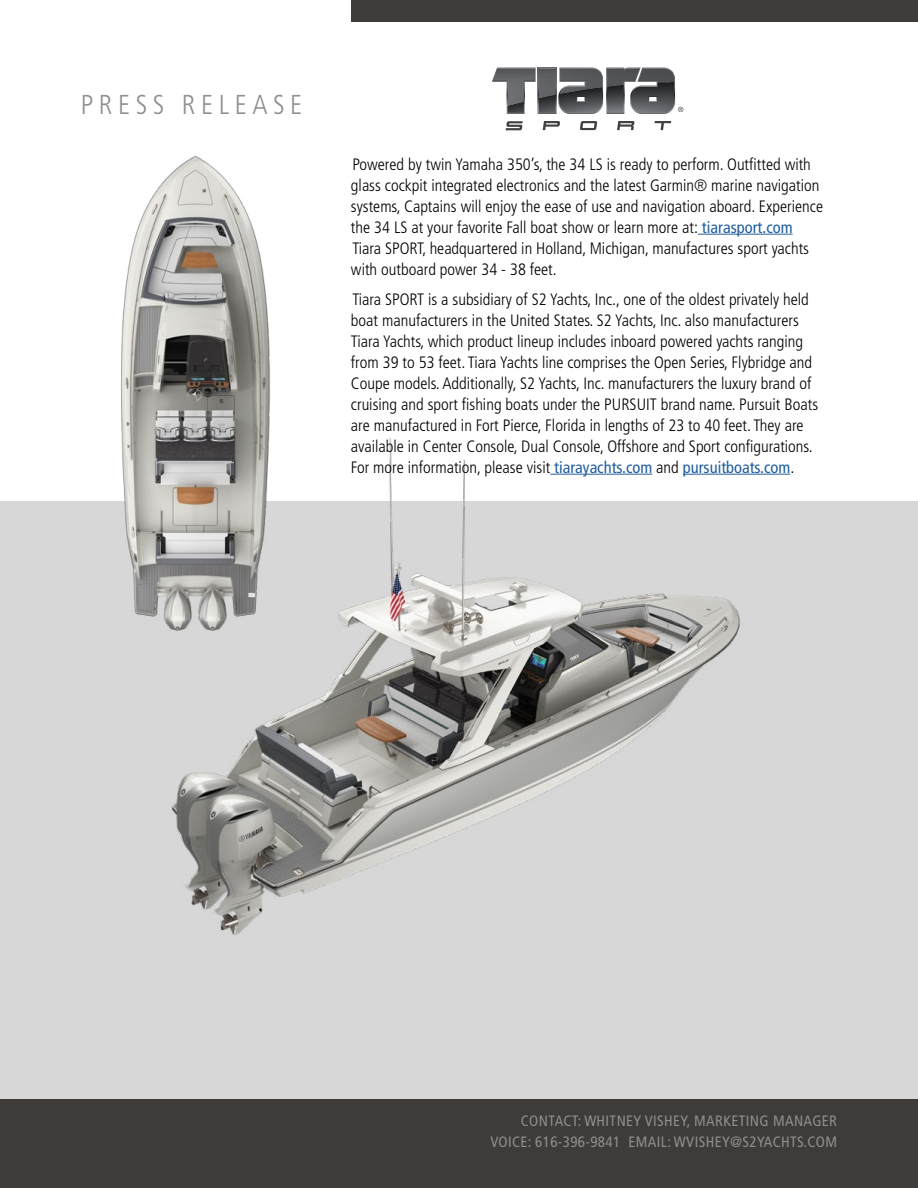
<style>
.page{position:relative;width:918px;height:1188px;background:#fff}
.page>*{position:absolute;margin:0;border:0;box-sizing:border-box;transform-origin:0 0}
.t1{font:300 condensed 27.3px "Frutiger LT Std";letter-spacing:.2em;color:#8d8f90}
.t2{font:300 condensed 16.5px/21px "Frutiger LT Std";color:#000}
.t3{font:condensed 15px/21px "Frutiger";letter-spacing:.025em;color:#8d8f90;text-align:right}
.s1{font-weight:400;color:#215e9e}
.s2{font-family:"Frutiger";font-weight:400;color:#215e9e}
</style>
<div class="page">
<div style="left:351px;top:0;width:567px;height:22px;background:#3e3b39"></div>
<div style="left:0;top:1099px;width:918px;height:89px;background:#3e3b39"></div>
<svg style="left:506px;top:121px;width:17px;height:9px"></svg>
<svg style="left:543px;top:121px;width:17px;height:9px"></svg>
<svg style="left:580px;top:121px;width:17px;height:9px"></svg>
<svg style="left:617px;top:121px;width:18px;height:9px"></svg>
<svg style="left:655px;top:121px;width:16px;height:9px"></svg>
<svg style="left:492px;top:68px;width:191px;height:46px"></svg>
<div style="left:0;top:501px;width:918px;height:597px;background:#d7d7d8"></div>
<img style="left:172px;top:438px;width:619px;height:497px">
<hr style="left:698px;top:234px;width:95px;height:1px;background:#215e9e">
<hr style="left:550px;top:474px;width:102px;height:1px;background:#215e9e">
<hr style="left:683px;top:474px;width:107px;height:1px;background:#215e9e">
<img style="left:121px;top:155px;width:249px;height:502px">
<h1 class="t1" style="left:81px;top:89px;width:223px">PRESS RELEASE</h1>
<p class="t2" style="left:351px;top:154px;width:474px">Powered by twin Yamaha 350’s, the 34 LS is ready to perform. Outfitted with glass cockpit integrated electronics and the latest Garmin® marine navigation systems, Captains will enjoy the ease of use and navigation aboard. Experience the 34 LS at your favorite Fall boat show or learn more at: <span class="s1">tiarasport.com </span>Tiara SPORT, headquartered in Holland, Michigan, manufactures sport yachts with outboard power 34 - 38 feet.</p>
<p class="t2" style="left:351px;top:289px;width:469px">Tiara SPORT is a subsidiary of S2 Yachts, Inc., one of the oldest privately held boat manufacturers in the United States. S2 Yachts, Inc. also manufacturers Tiara Yachts, which product lineup includes inboard powered yachts ranging from 39 to 53 feet. Tiara Yachts line comprises the Open Series, Flybridge and Coupe models. Additionally, S2 Yachts, Inc. manufacturers the luxury brand of cruising and sport fishing boats under the PURSUIT brand name. Pursuit Boats are manufactured in Fort Pierce, Florida in lengths of 23 to 40 feet. They are available in Center Console, Dual Console, Offshore and Sport configurations.<br>For more information, please visit <span class="s2">tiarayachts.com</span> and <span class="s1">pursuitboats.com</span>.</p>
<p class="t3" style="left:490px;top:1110px;width:348px">CONTACT: WHITNEY VISHEY, MARKETING MANAGER<br>VOICE: 616-396-9841 EMAIL: WVISHEY@S2YACHTS.COM</p>
</div>
